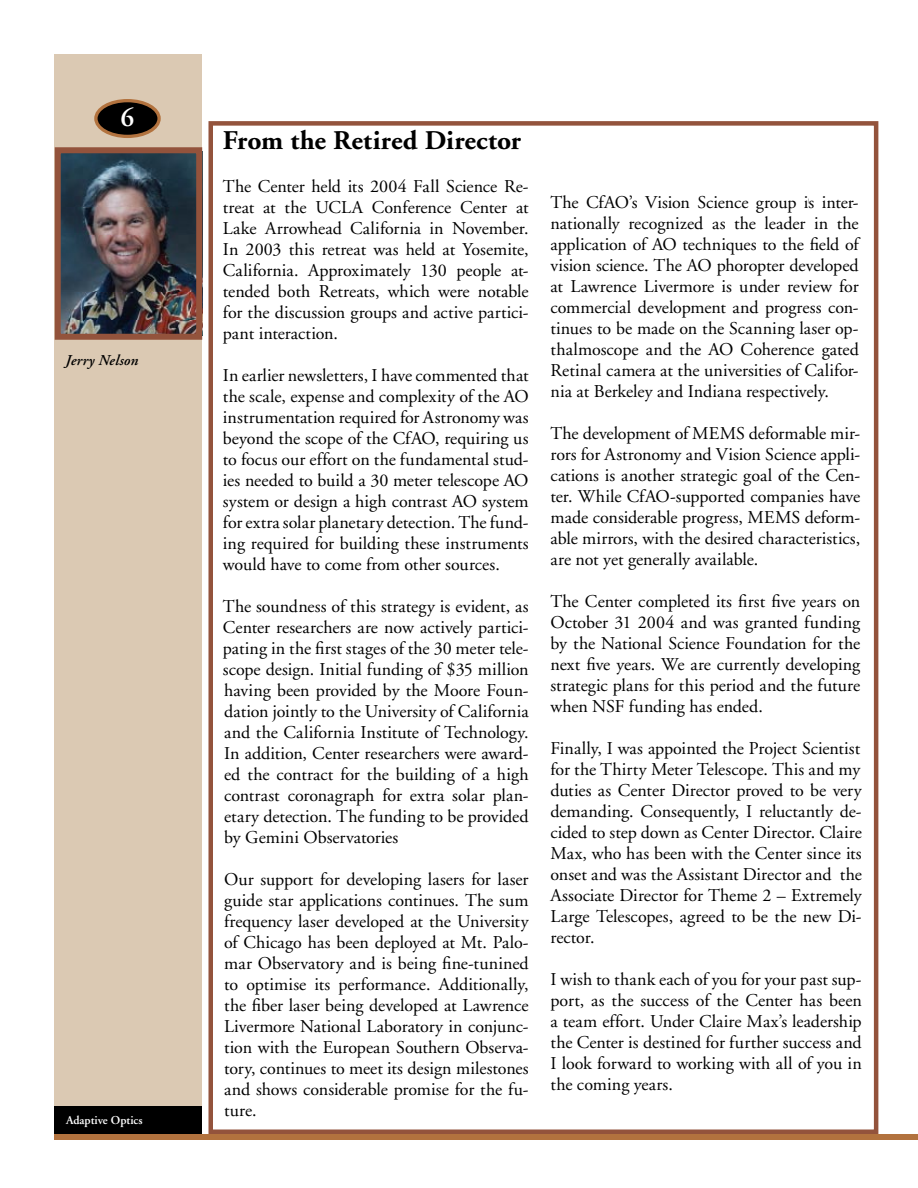
<style>
.page{position:relative;width:918px;height:1188px;background:#fff}
.page>*{position:absolute;margin:0;border:0;box-sizing:border-box;transform-origin:0 0}
.t1{font:700 27px "Adobe Garamond";letter-spacing:.005em;color:#000}
.t2{font:18px/21px "Adobe Garamond";color:#000;text-align:justify}
.t3{font:italic 600 15px "Adobe Garamond";letter-spacing:.01em;color:#000}
.t4{font:600 12px "Adobe Garamond";color:#fff}
</style>
<div class="page">
<div style="left:54px;top:1106px;width:148px;height:28px;background:#000"></div>
<div style="left:54px;top:54px;width:148px;height:1052px;background:#dbc9b3"></div>
<div style="left:54px;top:1134px;width:864px;height:6px;background:#b2723e"></div>
<div style="left:96px;top:101px;width:63px;height:35px;background:#000;border-radius:50%"></div>
<div style="left:94px;top:99px;width:67px;height:39px;border:3px solid #b2723e;border-radius:50%"></div>
<div style="left:208px;top:121px;width:670px;height:1013px;border:4px solid #93533c"></div>
<img style="left:62px;top:154px;width:133px;height:179px">
<div style="left:55px;top:147px;width:147px;height:193px;border:6px solid #93533c"></div>
<p class="t3" style="left:65px;top:352px;width:74px">Jerry Nelson</p>
<p class="t4" style="left:66px;top:1113px;width:78px">Adaptive Optics</p>
<h1 class="t1" style="left:223px;top:126px;width:300px">From the Retired Director</h1>
<p class="t2" style="left:223px;top:176px;width:307px">The Center held its 2004 Fall Science Re&shy;treat at the UCLA Conference Center at Lake Arrowhead California in November.<br>In 2003 this retreat was held at Yosemite, California. Approximately 130 people at&shy;tended both Retreats, which were notable for the discussion groups and active partici&shy;pant interaction.</p>
<p class="t2" style="left:223px;top:365px;width:307px">In earlier newsletters, I have commented that the scale, expense and complexity of the AO instrumentation required for Astronomy was beyond the scope of the CfAO, requiring us to focus our effort on the fundamental stud&shy;ies needed to build a 30 meter telescope AO system or design a high contrast AO system for extra solar planetary detection. The fund&shy;ing required for building these instruments would have to come from other sources.</p>
<p class="t2" style="left:223px;top:596px;width:307px">The soundness of this strategy is evident, as Center researchers are now actively partici&shy;pating in the first stages of the 30 meter tele&shy;scope design. Initial funding of $35 million having been provided by the Moore Foun&shy;dation jointly to the University of California and the California Institute of Technology.<br>In addition, Center researchers were award&shy;ed the contract for the building of a high contrast coronagraph for extra solar plan&shy;etary detection. The funding to be provided by Gemini Observatories</p>
<p class="t2" style="left:224px;top:869px;width:306px">Our support for developing lasers for laser guide star applications continues. The sum frequency laser developed at the University of Chicago has been deployed at Mt. Palo&shy;mar Observatory and is being fine-tunined to optimise its performance. Additionally, the fiber laser being developed at Lawrence Livermore National Laboratory in conjunc&shy;tion with the European Southern Observa&shy;tory, continues to meet its design milestones and shows considerable promise for the fu&shy;ture.</p>
<p class="t2" style="left:550px;top:192px;width:310px">The CfAO’s Vision Science group is inter&shy;nationally recognized as the leader in the application of AO techniques to the field of vision science. The AO phoropter developed at Lawrence Livermore is under review for commercial development and progress con&shy;tinues to be made on the Scanning laser op&shy;thalmoscope and the AO Coherence gated Retinal camera at the universities of Califor&shy;nia at Berkeley and Indiana respectively.</p>
<p class="t2" style="left:550px;top:423px;width:311px">The development of MEMS deformable mir&shy;rors for Astronomy and Vision Science appli&shy;cations is another strategic goal of the Cen&shy;ter. While CfAO-supported companies have made considerable progress, MEMS deform&shy;able mirrors, with the desired characteristics, are not yet generally available.</p>
<p class="t2" style="left:550px;top:591px;width:311px">The Center completed its first five years on October 31 2004 and was granted funding by the National Science Foundation for the next five years. We are currently developing strategic plans for this period and the future when NSF funding has ended.</p>
<p class="t2" style="left:550px;top:738px;width:313px">Finally, I was appointed the Project Scientist for the Thirty Meter Telescope. This and my duties as Center Director proved to be very demanding. Consequently, I reluctantly de&shy;cided to step down as Center Director. Claire Max, who has been with the Center since its onset and was the Assistant Director and the Associate Director for Theme 2 – Extremely Large Telescopes, agreed to be the new Di&shy;rector.</p>
<p class="t2" style="left:550px;top:969px;width:313px">I wish to thank each of you for your past sup&shy;port, as the success of the Center has been a team effort. Under Claire Max’s leadership the Center is destined for further success and I look forward to working with all of you in the coming years.</p>
</div>
